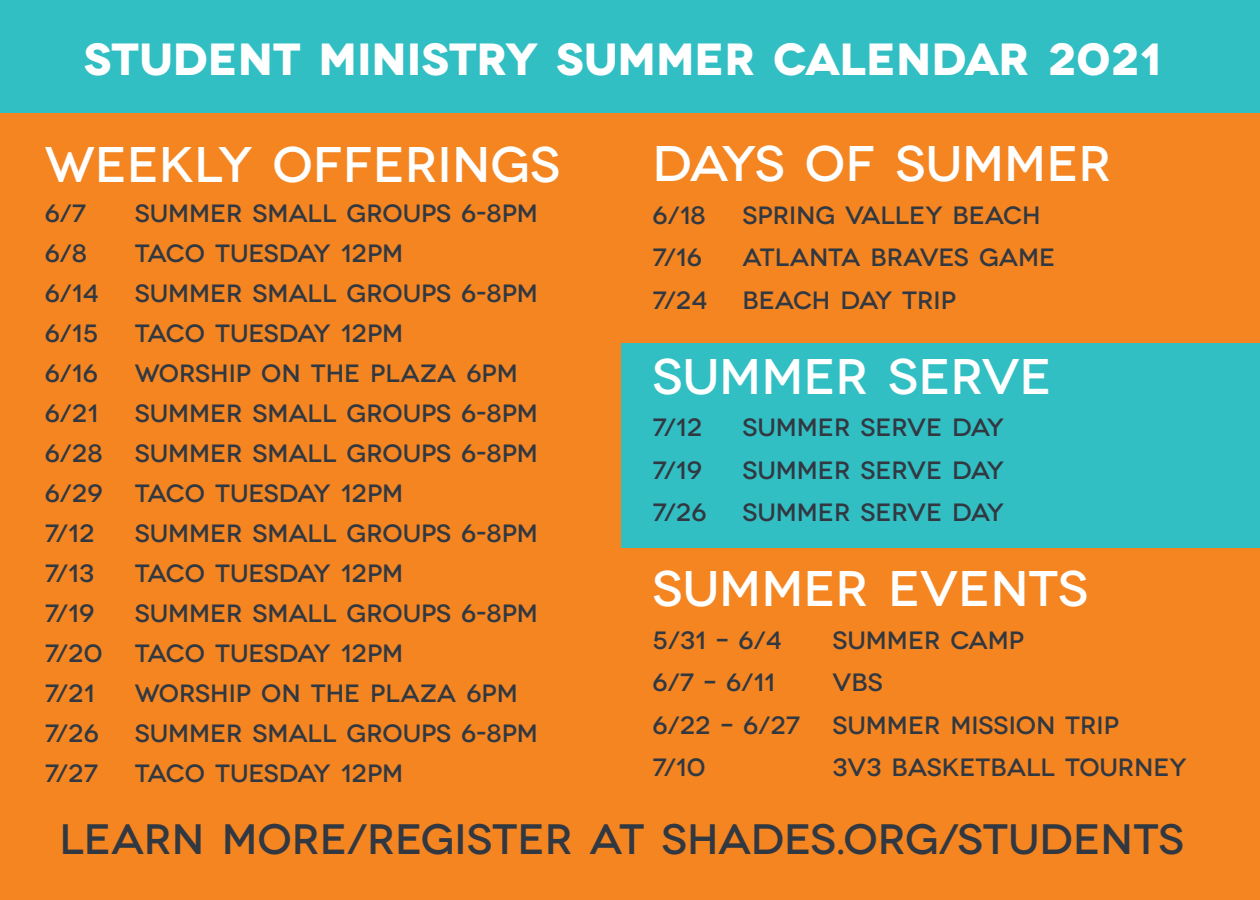
<style>
.page{position:relative;width:1260px;height:900px;background:#fff}
.page>*{position:absolute;margin:0;border:0;box-sizing:border-box;transform-origin:0 0}
.t1{font:500 50px "Novecentowide";color:#fff}
.t2{font:700 45px "Novecentowide";color:#fff}
.t3{font:500 42.5px "Novecentowide";color:#313841}
.t4{font:500 25px "Novecentowide";color:#313841}
</style>
<div class="page">
<div style="left:0;top:112px;width:1260px;height:788px;background:#f48521"></div>
<div style="left:622px;top:343px;width:638px;height:204px;background:#32bfc3"></div>
<div style="left:0;top:0;width:1260px;height:112px;background:#32bfc3"></div>
<h2 class="t2" style="left:84px;top:31px;width:1079px">STUDENT MINISTRY SUMMER CALENDAR 2021</h2>
<h1 class="t1" style="left:45px;top:135px;width:517px">WEEKLY OFFERINGS</h1>
<p class="t4" style="left:45px;top:198px;width:43px">6/7</p>
<p class="t4" style="left:135px;top:198px;width:405px">SUMMER SMALL GROUPS 6-8PM</p>
<p class="t4" style="left:45px;top:238px;width:44px">6/8</p>
<p class="t4" style="left:135px;top:238px;width:270px">TACO TUESDAY 12PM</p>
<p class="t4" style="left:45px;top:278px;width:56px">6/14</p>
<p class="t4" style="left:135px;top:278px;width:405px">SUMMER SMALL GROUPS 6-8PM</p>
<p class="t4" style="left:45px;top:318px;width:55px">6/15</p>
<p class="t4" style="left:135px;top:318px;width:270px">TACO TUESDAY 12PM</p>
<p class="t4" style="left:45px;top:358px;width:55px">6/16</p>
<p class="t4" style="left:135px;top:358px;width:385px">WORSHIP ON THE PLAZA 6PM</p>
<p class="t4" style="left:45px;top:398px;width:55px">6/21</p>
<p class="t4" style="left:135px;top:398px;width:405px">SUMMER SMALL GROUPS 6-8PM</p>
<p class="t4" style="left:45px;top:438px;width:59px">6/28</p>
<p class="t4" style="left:135px;top:438px;width:405px">SUMMER SMALL GROUPS 6-8PM</p>
<p class="t4" style="left:45px;top:478px;width:60px">6/29</p>
<p class="t4" style="left:135px;top:478px;width:270px">TACO TUESDAY 12PM</p>
<p class="t4" style="left:45px;top:518px;width:51px">7/12</p>
<p class="t4" style="left:135px;top:518px;width:405px">SUMMER SMALL GROUPS 6-8PM</p>
<p class="t4" style="left:45px;top:558px;width:51px">7/13</p>
<p class="t4" style="left:135px;top:558px;width:270px">TACO TUESDAY 12PM</p>
<p class="t4" style="left:45px;top:598px;width:51px">7/19</p>
<p class="t4" style="left:135px;top:598px;width:405px">SUMMER SMALL GROUPS 6-8PM</p>
<p class="t4" style="left:45px;top:638px;width:59px">7/20</p>
<p class="t4" style="left:135px;top:638px;width:270px">TACO TUESDAY 12PM</p>
<p class="t4" style="left:45px;top:678px;width:51px">7/21</p>
<p class="t4" style="left:135px;top:678px;width:385px">WORSHIP ON THE PLAZA 6PM</p>
<p class="t4" style="left:45px;top:718px;width:56px">7/26</p>
<p class="t4" style="left:135px;top:718px;width:405px">SUMMER SMALL GROUPS 6-8PM</p>
<p class="t4" style="left:45px;top:758px;width:55px">7/27</p>
<p class="t4" style="left:135px;top:758px;width:270px">TACO TUESDAY 12PM</p>
<h1 class="t1" style="left:652px;top:134px;width:460px">DAYS OF SUMMER</h1>
<p class="t4" style="left:652px;top:200px;width:55px">6/18</p>
<p class="t4" style="left:742px;top:200px;width:300px">SPRING VALLEY BEACH</p>
<p class="t4" style="left:652px;top:242px;width:51px">7/16</p>
<p class="t4" style="left:743px;top:242px;width:314px">ATLANTA BRAVES GAME</p>
<p class="t4" style="left:652px;top:285px;width:57px">7/24</p>
<p class="t4" style="left:742px;top:285px;width:215px">BEACH DAY TRIP</p>
<h1 class="t1" style="left:652px;top:346px;width:401px">SUMMER SERVE</h1>
<p class="t4" style="left:652px;top:412px;width:51px">7/12</p>
<p class="t4" style="left:742px;top:412px;width:263px">SUMMER SERVE DAY</p>
<p class="t4" style="left:652px;top:455px;width:51px">7/19</p>
<p class="t4" style="left:742px;top:455px;width:263px">SUMMER SERVE DAY</p>
<p class="t4" style="left:652px;top:497px;width:56px">7/26</p>
<p class="t4" style="left:742px;top:497px;width:263px">SUMMER SERVE DAY</p>
<h1 class="t1" style="left:652px;top:559px;width:437px">SUMMER EVENTS</h1>
<p class="t4" style="left:652px;top:625px;width:131px">5/31 – 6/4</p>
<p class="t4" style="left:833px;top:625px;width:193px">SUMMER CAMP</p>
<p class="t4" style="left:652px;top:667px;width:124px">6/7 – 6/11</p>
<p class="t4" style="left:832px;top:667px;width:52px">VBS</p>
<p class="t4" style="left:652px;top:710px;width:149px">6/22 – 6/27</p>
<p class="t4" style="left:832px;top:710px;width:288px">SUMMER MISSION TRIP</p>
<p class="t4" style="left:652px;top:752px;width:55px">7/10</p>
<p class="t4" style="left:832px;top:752px;width:356px">3V3 BASKETBALL TOURNEY</p>
<h3 class="t3" style="left:59px;top:814px;width:1126px">LEARN MORE/REGISTER AT SHADES.ORG/STUDENTS</h3>
</div>
